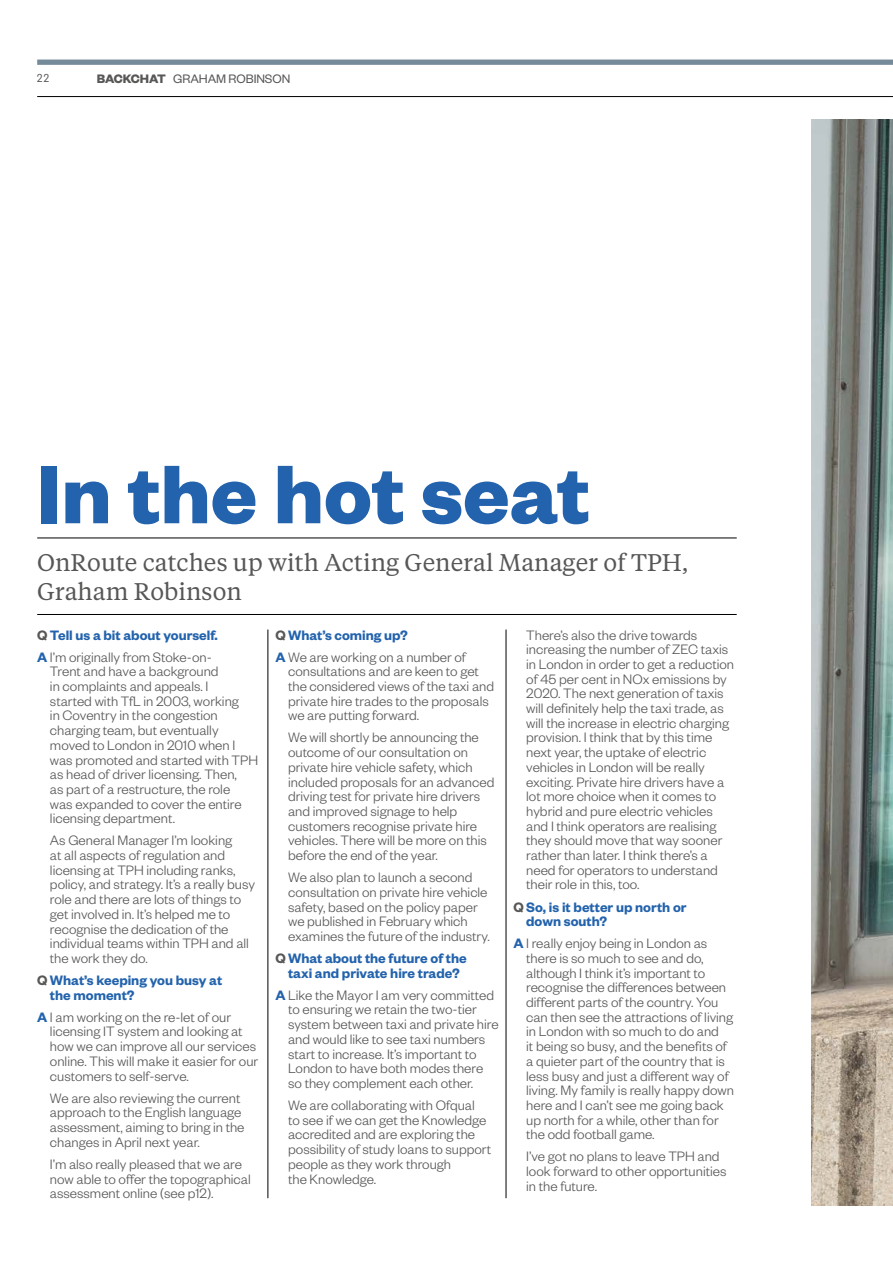
<style>
.page{position:relative;width:893px;height:1263px;background:#fff}
.page>*{position:absolute;margin:0;border:0;box-sizing:border-box;transform-origin:0 0}
._2018_styles_checked_Feature_Feature_Head{font:700 91.05px "Founders Grotesk";color:#2363ad}
._2018_styles_checked_Feature_Standfirst_s{font:24px/28.5px "Tiempos Text";color:#575756}
._2018_styles_checked_Q_A_QA_body{font:300 15px/14.7px "Founders Grotesk";color:#575756}
._2018_styles_checked_Q_A_QA_question{font:600 15px/14.7px "Founders Grotesk";color:#2363ad}
._2018_styles_checked_Q_A_QA_body-2{font:600 15px/14.7px "Founders Grotesk";color:#2363ad;text-align:center}
.t1{font:13.5px "Founders Grotesk";letter-spacing:-.005em;color:#575756}
.t2{font:12.75px "Founders Grotesk Cond";color:#575756}
.s1{font-weight:700}
.s2{color:#575756}
.s3{font-weight:600;color:#2363ad}
</style>
<div class="page">
<hr style="left:37px;top:96px;width:856px;height:1px;background:#000">
<div style="left:37px;top:60px;width:856px;height:5px;background:#768b9a"></div>
<img style="left:811px;top:119px;width:82px;height:1086px">
<hr style="left:37px;top:538px;width:700px;height:1px;background:#000">
<hr style="left:37px;top:614px;width:700px;height:1px;background:#000">
<hr style="left:268px;top:629px;width:1px;height:569px;background:#000">
<hr style="left:506px;top:629px;width:1px;height:569px;background:#000">
<p class="t2" style="left:37px;top:71px;width:13px">22</p>
<p class="t1" style="left:97px;top:70px;width:195px"><span class="s1">BACKCHAT</span> GRAHAM ROBINSON</p>
<h2 class="_2018_styles_checked_Feature_Feature_Head" style="left:37px;top:436px;width:554px">In the hot seat</h2>
<p class="_2018_styles_checked_Feature_Standfirst_s" style="left:37px;top:547px;width:653px">OnRoute catches up with Acting General Manager of TPH,<br>Graham Robinson</p>
<p class="_2018_styles_checked_Q_A_QA_question" style="left:37px;top:627px;width:182px"><span class="s2">Q</span> Tell us a bit about yourself.</p>
<p class="_2018_styles_checked_Q_A_QA_body" style="left:50px;top:649px;width:210px;text-indent:-13px"><span class="s3">A</span> I’m originally from Stoke-on-<br>Trent and have a background<br>in complaints and appeals. I<br>started with TfL in 2003, working<br>in Coventry in the congestion charging team, but eventually moved to London in 2010 when I was promoted and started with TPH as head of driver licensing. Then,<br>as part of a restructure, the role<br>was expanded to cover the entire licensing department.</p>
<p class="_2018_styles_checked_Q_A_QA_body" style="left:50px;top:832px;width:206px">As General Manager I’m looking<br>at all aspects of regulation and licensing at TPH including ranks, policy, and strategy. It’s a really busy role and there are lots of things to get involved in. It’s helped me to recognise the dedication of the individual teams within TPH and all the work they do.</p>
<p class="_2018_styles_checked_Q_A_QA_question" style="left:50px;top:972px;width:174px;text-indent:-13px"><span class="s2">Q</span> What’s keeping you busy at the moment?</p>
<p class="_2018_styles_checked_Q_A_QA_body" style="left:50px;top:1009px;width:210px;text-indent:-13px"><span class="s3">A</span> I am working on the re-let of our licensing IT system and looking at how we can improve all our services online. This will make it easier for our customers to self-serve.</p>
<p class="_2018_styles_checked_Q_A_QA_body" style="left:50px;top:1090px;width:196px">We are also reviewing the current approach to the English language assessment, aiming to bring in the changes in April next year.</p>
<p class="_2018_styles_checked_Q_A_QA_body" style="left:50px;top:1156px;width:202px">I’m also really pleased that we are now able to offer the topographical assessment online (see p12).</p>
<p class="_2018_styles_checked_Q_A_QA_question" style="left:275px;top:627px;width:134px"><span class="s2">Q</span> What’s coming up?</p>
<p class="_2018_styles_checked_Q_A_QA_body" style="left:288px;top:649px;width:208px;text-indent:-13px"><span class="s3">A</span> We are working on a number of consultations and are keen to get the considered views of the taxi and private hire trades to the proposals we are putting forward.</p>
<p class="_2018_styles_checked_Q_A_QA_body" style="left:288px;top:729px;width:208px">We will shortly be announcing the outcome of our consultation on private hire vehicle safety, which included proposals for an advanced driving test for private hire drivers and improved signage to help customers recognise private hire vehicles. There will be more on this before the end of the year.</p>
<p class="_2018_styles_checked_Q_A_QA_body" style="left:288px;top:869px;width:203px">We also plan to launch a second consultation on private hire vehicle safety, based on the policy paper we published in February which examines the future of the industry.</p>
<p class="_2018_styles_checked_Q_A_QA_body-2" style="left:275px;top:950px;width:193px"><span class="s2">Q</span> What about the future of the taxi and private hire trade?</p>
<p class="_2018_styles_checked_Q_A_QA_body" style="left:288px;top:987px;width:212px;text-indent:-13px"><span class="s3">A</span> Like the Mayor I am very committed to ensuring we retain the two-tier system between taxi and private hire and would like to see taxi numbers start to increase. It’s important to London to have both modes there so they complement each other.</p>
<p class="_2018_styles_checked_Q_A_QA_body" style="left:288px;top:1097px;width:205px">We are collaborating with Ofqual<br>to see if we can get the Knowledge accredited and are exploring the possibility of study loans to support people as they work through<br>the Knowledge.</p>
<p class="_2018_styles_checked_Q_A_QA_body" style="left:526px;top:627px;width:209px">There’s also the drive towards increasing the number of ZEC taxis in London in order to get a reduction of 45 per cent in NOx emissions by 2020. The next generation of taxis will definitely help the taxi trade, as will the increase in electric charging provision. I think that by this time next year, the uptake of electric vehicles in London will be really exciting. Private hire drivers have a lot more choice when it comes to hybrid and pure electric vehicles and I think operators are realising they should move that way sooner rather than later. I think there’s a need for operators to understand their role in this, too.</p>
<p class="_2018_styles_checked_Q_A_QA_question" style="left:526px;top:899px;width:162px;text-indent:-13px"><span class="s2">Q</span> So, is it better up north or down south?</p>
<p class="_2018_styles_checked_Q_A_QA_body" style="left:526px;top:935px;width:209px;text-indent:-13px"><span class="s3">A</span> I really enjoy being in London as there is so much to see and do, although I think it’s important to recognise the differences between different parts of the country. You can then see the attractions of living in London with so much to do and<br>it being so busy, and the benefits of a quieter part of the country that is less busy and just a different way of living. My family is really happy down here and I can’t see me going back up north for a while, other than for the odd football game.</p>
<p class="_2018_styles_checked_Q_A_QA_body" style="left:526px;top:1148px;width:202px">I’ve got no plans to leave TPH and look forward to other opportunities in the future.</p>
</div>
